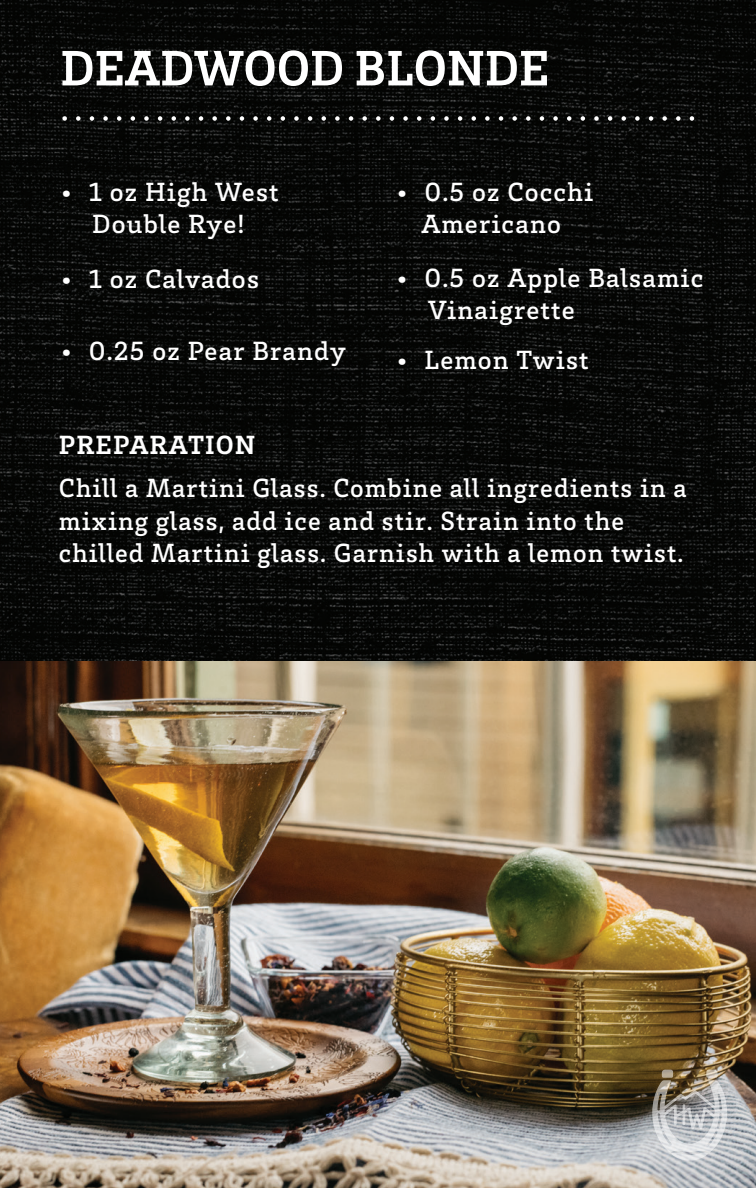
<style>
.page{position:relative;width:756px;height:1188px;background:#fff}
.page>*{position:absolute;margin:0;border:0;box-sizing:border-box;transform-origin:0 0}
.t1{font:700 51px "Brix Slab";letter-spacing:-.005em;color:#fff}
.t2{font:500 27px/32.4px "Brix Slab";letter-spacing:.045em;color:#fff;text-align:center}
.t3{font:700 27px "Brix Slab";letter-spacing:.045em;color:#fff}
</style>
<div class="page">
<img style="left:0;top:0;width:756px;height:661px">
<svg style="left:62px;top:116px;width:632px;height:5px;background:#404140"></svg>
<img style="left:0;top:661px;width:756px;height:527px">
<img style="left:652px;top:1070px;width:75px;height:91px">
<h1 class="t1" style="left:60px;top:35px;width:490px">DEADWOOD BLONDE</h1>
<p class="t2" style="left:59px;top:174px;width:221px">• 1 oz High West<br>Double Rye!</p>
<p class="t2" style="left:59px;top:262px;width:202px">• 1 oz Calvados</p>
<p class="t2" style="left:59px;top:333px;width:289px">• 0.25 oz Pear Brandy</p>
<p class="t2" style="left:395px;top:174px;width:200px">• 0.5 oz Cocchi<br>Americano</p>
<p class="t2" style="left:428px;top:260px;width:277px;text-align:left;text-indent:-33px">• 0.5 oz Apple Balsamic<br>Vinaigrette</p>
<p class="t2" style="left:395px;top:342px;width:196px">• Lemon Twist</p>
<p class="t3" style="left:59px;top:427px;width:198px">PREPARATION</p>
<p class="t2" style="left:59px;top:471px;width:629px;text-align:left">Chill a Martini Glass. Combine all ingredients in a mixing glass, add ice and stir. Strain into the chilled Martini glass. Garnish with a lemon twist.</p>
</div>
